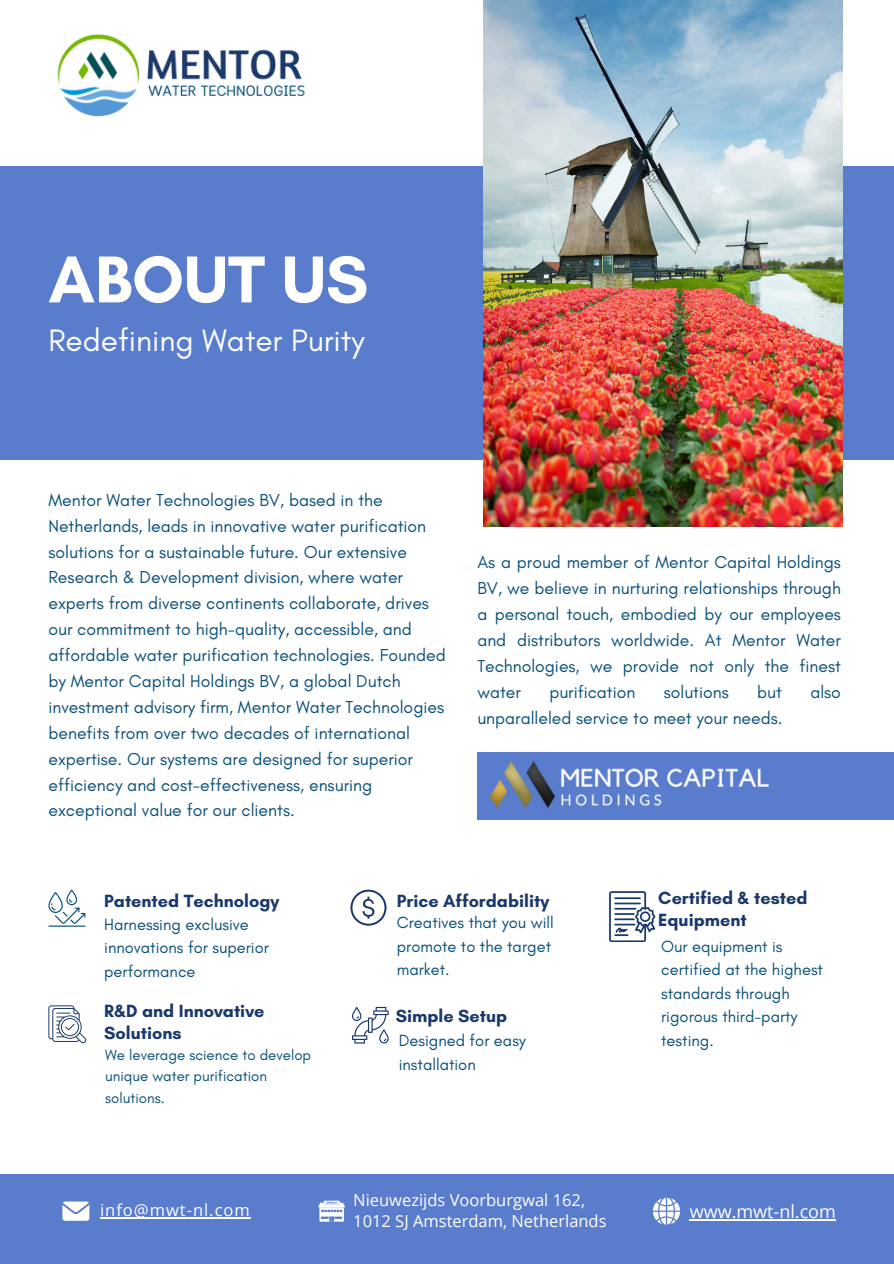
<style>
.page{position:relative;width:894px;height:1264px;background:#fff}
.page>*{position:absolute;margin:0;border:0;box-sizing:border-box;transform-origin:0 0}
.t1{font:700 67.5px "Glacial Indifference";color:#fff}
.t2{font:31.65px "Glacial Indifference";color:#fff}
.t3{font:700 18px/21.3px "Glacial Indifference";color:#1a386b}
.t4{font:18px "Open Sans";color:#fff}
.t5{font:17.55px/25.8px "Glacial Indifference";color:#0b5079}
.t6{font:16.5px/23.7px "Glacial Indifference";color:#0b5079}
.t7{font:16.5px/21.3px "Open Sans";color:#fff}
.t8{font:16.5px "Open Sans";letter-spacing:.06em;color:#fff}
.t9{font:15px/21.3px "Glacial Indifference";color:#0b5079}
</style>
<div class="page">
<div style="left:0;top:166px;width:893px;height:293px;background:#5a7ccd"></div>
<img style="left:483px;top:0;width:359px;height:527px">
<div style="left:0;top:1174px;width:893px;height:89px;background:#5a7ccd"></div>
<svg style="left:318px;top:1200px;width:27px;height:21px"></svg>
<svg style="left:653px;top:1197px;width:26px;height:27px"></svg>
<img style="left:57px;top:34px;width:248px;height:83px">
<svg style="left:62px;top:1201px;width:27px;height:19px"></svg>
<hr style="left:48px;top:925px;width:37px;height:1px;background:#0b5079">
<svg style="left:48px;top:889px;width:37px;height:34px"></svg>
<svg style="left:48px;top:1005px;width:38px;height:38px"></svg>
<svg style="left:350px;top:889px;width:36px;height:36px"></svg>
<svg style="left:352px;top:1006px;width:36px;height:37px"></svg>
<svg style="left:609px;top:891px;width:46px;height:50px"></svg>
<div style="left:477px;top:752px;width:416px;height:67px;background:#5a7ccd"></div>
<hr style="left:689px;top:1218px;width:146px;height:2px;background:#fff">
<hr style="left:100px;top:1217px;width:151px;height:1px;background:#fff">
<img style="left:490px;top:761px;width:279px;height:47px">
<p class="t1" style="left:48px;top:238px;width:321px">ABOUT US</p>
<p class="t2" style="left:48px;top:321px;width:318px">Redefining Water Purity</p>
<h1 class="t5" style="left:48px;top:487px;width:399px">Mentor Water Technologies BV, based in the Netherlands, leads in innovative water purification solutions for a sustainable future. Our extensive Research &amp; Development division, where water experts from diverse continents collaborate, drives our commitment to high-quality, accessible, and affordable water purification technologies. Founded by Mentor Capital Holdings BV, a global Dutch investment advisory firm, Mentor Water Technologies benefits from over two decades of international expertise. Our systems are designed for superior efficiency and cost-effectiveness, ensuring exceptional value for our clients.</h1>
<h3 class="t5" style="left:477px;top:549px;width:365px;text-align:justify">As a proud member of Mentor Capital Holdings BV, we believe in nurturing relationships through a personal touch, embodied by our employees and distributors worldwide. At Mentor Water Technologies, we provide not only the finest water</h3>
<h3 class="t5" style="left:549px;top:678px;width:87px">purification</h3>
<h3 class="t5" style="left:663px;top:678px;width:66px">solutions</h3>
<h3 class="t5" style="left:757px;top:678px;width:26px">but</h3>
<h3 class="t5" style="left:810px;top:678px;width:32px">also</h3>
<h3 class="t5" style="left:477px;top:704px;width:306px">unparalleled service to meet your needs.</h3>
<h4 class="t3" style="left:104px;top:889px;width:177px">Patented Technology</h4>
<p class="t6" style="left:104px;top:911px;width:166px">Harnessing exclusive innovations for superior performance</p>
<h2 class="t3" style="left:104px;top:1000px;width:162px">R&amp;D and Innovative</h2>
<h4 class="t3" style="left:104px;top:1021px;width:79px">Solutions</h4>
<p class="t9" style="left:105px;top:1044px;width:207px">We leverage science to develop unique water purification solutions.</p>
<p class="t3" style="left:396px;top:889px;width:154px">Price Affordability</p>
<p class="t6" style="left:396px;top:910px;width:158px">Creatives that you will promote to the target market.</p>
<p class="t3" style="left:396px;top:1005px;width:113px">Simple Setup</p>
<h4 class="t6" style="left:398px;top:1028px;width:129px">Designed for easy installation</h4>
<p class="t3" style="left:658px;top:887px;width:151px">Certified &amp; tested<br>Equipment</p>
<p class="t6" style="left:661px;top:933px;width:163px">Our equipment is certified at the highest standards through rigorous third-party testing.</p>
<p class="t7" style="left:353px;top:1188px;width:255px">Nieuwezijds Voorburgwal 162,<br>1012 SJ Amsterdam, Netherlands</p>
<p class="t8" style="left:100px;top:1198px;width:151px">info@mwt-nl.com</p>
<h4 class="t4" style="left:689px;top:1198px;width:148px">www.mwt-nl.com</h4>
</div>
